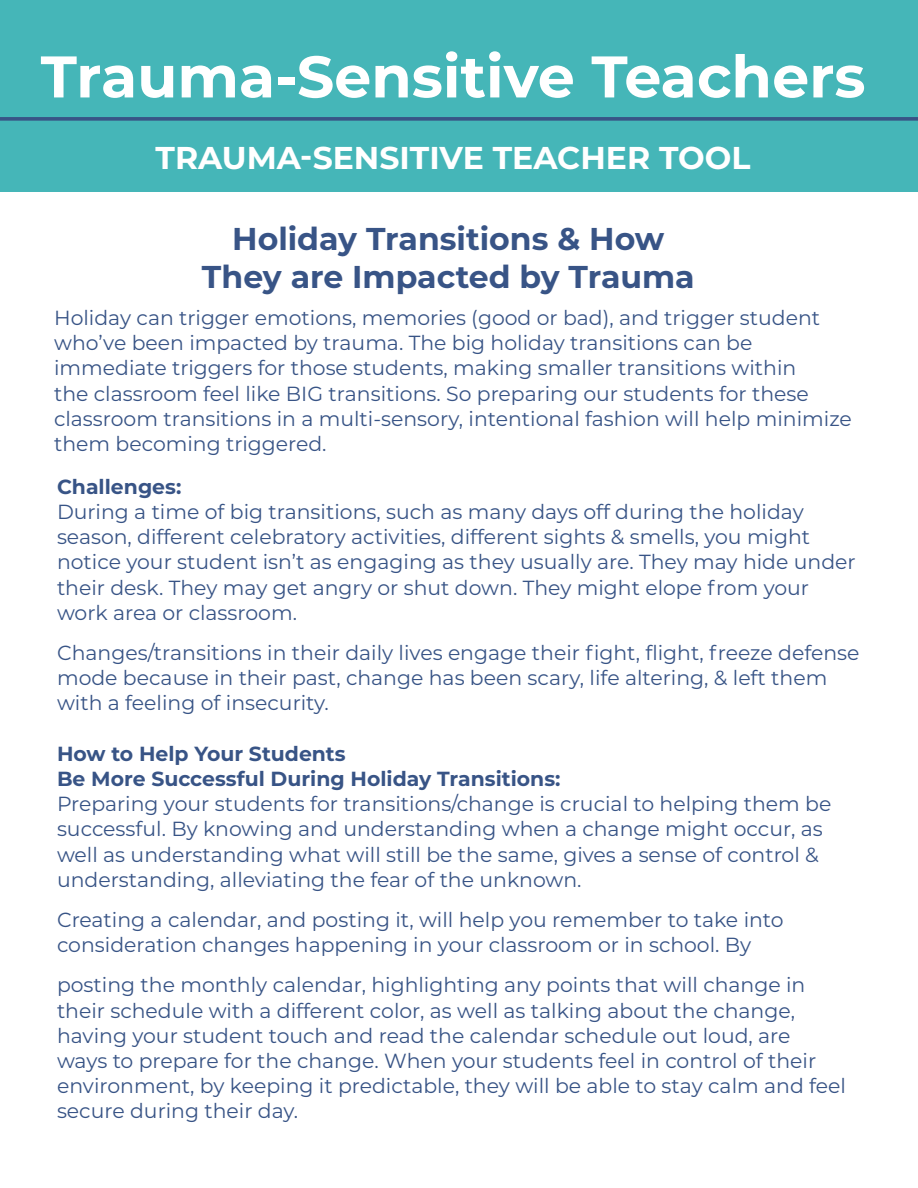
<style>
.page{position:relative;width:918px;height:1188px;background:#fff}
.page>*{position:absolute;margin:0;border:0;box-sizing:border-box;transform-origin:0 0}
.t1{font:700 58.65px "Montserrat";color:#fff}
.t2{font:700 31.5px/37.8px "Montserrat";color:#385486;text-align:center}
.t3{font:700 31.5px "Montserrat";color:#fff}
.t4{font:20.4px/25.2px "Montserrat";color:#385486}
.t5{font:700 20.4px/25.2px "Montserrat";color:#385486}
</style>
<div class="page">
<div style="left:0;top:0;width:918px;height:192px;background:#45b6b8"></div>
<svg style="left:0;top:117px;width:918px;height:4px;background:#395d8a"></svg>
<p class="t1" style="left:41px;top:34px;width:826px">Trauma-Sensitive Teachers</p>
<p class="t3" style="left:156px;top:135px;width:596px">TRAUMA-SENSITIVE TEACHER TOOL</p>
<p class="t2" style="left:202px;top:218px;width:494px">Holiday Transitions &amp; How<br>They are Impacted by Trauma</p>
<p class="t4" style="left:54px;top:304px;width:799px">Holiday can trigger emotions, memories (good or bad), and trigger student who’ve been impacted by trauma. The big holiday transitions can be immediate triggers for those students, making smaller transitions within<br>the classroom feel like BIG transitions. So preparing our students for these classroom transitions in a multi-sensory, intentional fashion will help minimize them becoming triggered.</p>
<p class="t5" style="left:57px;top:473px;width:126px">Challenges:</p>
<p class="t4" style="left:57px;top:498px;width:800px">During a time of big transitions, such as many days off during the holiday season, different celebratory activities, different sights &amp; smells, you might notice your student isn’t as engaging as they usually are. They may hide under their desk. They may get angry or shut down. They might elope from your work area or classroom.</p>
<p class="t4" style="left:57px;top:639px;width:804px">Changes/transitions in their daily lives engage their fight, flight, freeze defense mode because in their past, change has been scary, life altering, &amp; left them with a feeling of insecurity.</p>
<p class="t5" style="left:57px;top:740px;width:505px">How to Help Your Students<br>Be More Successful During Holiday Transitions:</p>
<p class="t4" style="left:57px;top:791px;width:776px">Preparing your students for transitions/change is crucial to helping them be successful. By knowing and understanding when a change might occur, as well as understanding what will still be the same, gives a sense of control &amp; understanding, alleviating the fear of the unknown.</p>
<p class="t4" style="left:57px;top:906px;width:728px">Creating a calendar, and posting it, will help you remember to take into consideration changes happening in your classroom or in school. By</p>
<p class="t4" style="left:57px;top:972px;width:791px">posting the monthly calendar, highlighting any points that will change in their schedule with a different color, as well as talking about the change, having your student touch and read the calendar schedule out loud, are<br>ways to prepare for the change. When your students feel in control of their environment, by keeping it predictable, they will be able to stay calm and feel secure during their day.</p>
</div>
